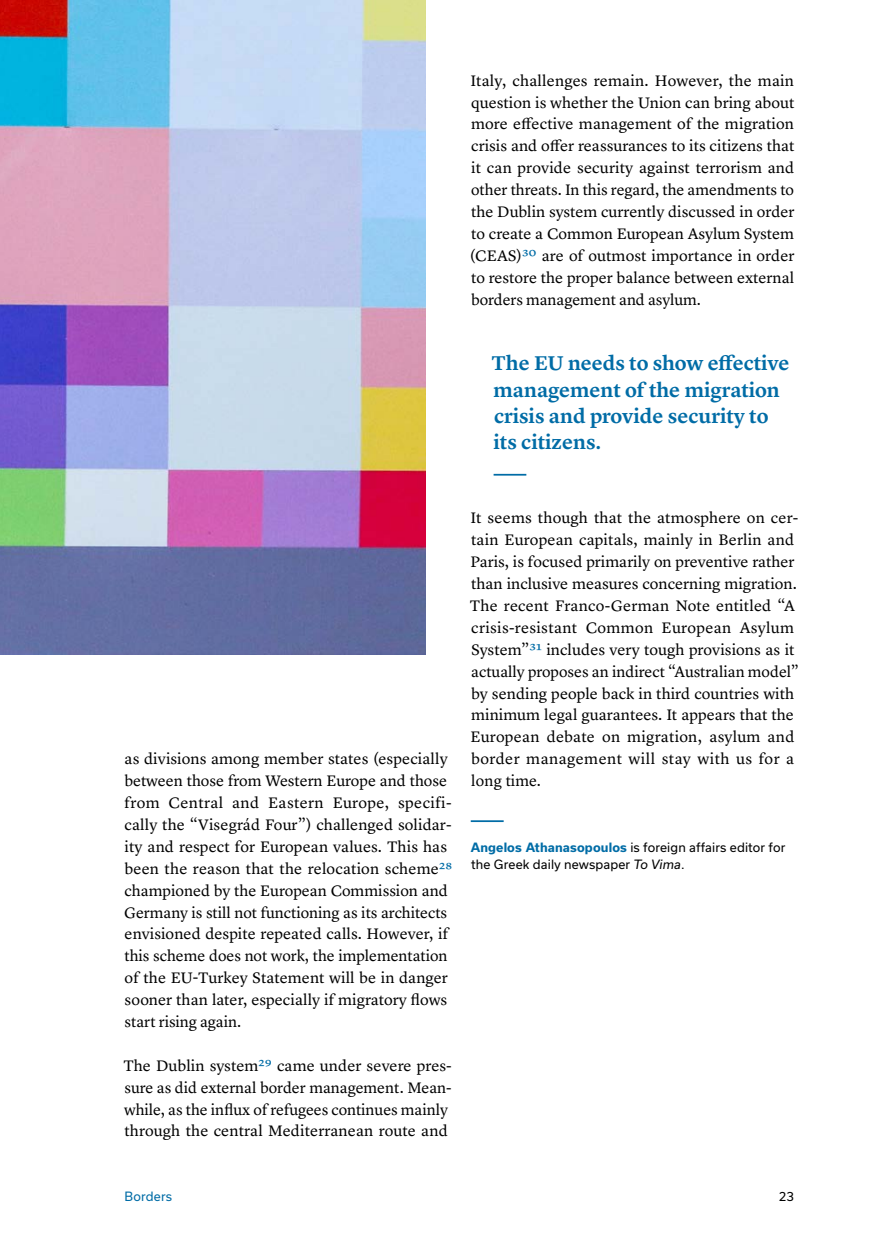
<style>
.page{position:relative;width:869px;height:1246px;background:#fff}
.page>*{position:absolute;margin:0;border:0;box-sizing:border-box;transform-origin:0 0}
.t1{font:600 20.65px/26.2px "Lyon Text";color:#006ca6}
.t2{font:15.75px/21.9px "Lyon Text";color:#000}
.t3{font:12.25px/17.5px "Usual";letter-spacing:.01em;color:#000}
.t4{font:12.25px "Usual";letter-spacing:.015em;color:#006ca6}
.s1{color:#006ca6}
.s2{font-weight:700;color:#006ca6}
.s3{font-style:italic}
</style>
<div class="page">
<img style="left:0;top:0;width:425px;height:654px">
<hr style="left:493px;top:474px;width:33px;height:1px;background:#006ca6">
<hr style="left:470px;top:820px;width:33px;height:1px;background:#006ca6">
<p class="t2" style="left:470px;top:68px;width:326px;text-align:justify">Italy, challenges remain. However, the main question is whether the Union can bring about more effective management of the migration crisis and offer reassurances to its citizens that it can provide security against terrorism and other threats. In this regard, the amendments to the Dublin system currently discussed in order to create a Common European Asylum System (CEAS)<span class="s1">30</span> are of outmost importance in order to restore the proper balance between external borders management and asylum.</p>
<h1 class="t1" style="left:491px;top:348px;width:299px">The EU needs to show effective management of the migration crisis and provide security to its citizens.</h1>
<p class="t2" style="left:124px;top:746px;width:329px">as divisions among member states (especially between those from Western Europe and those from Central and Eastern Europe, specifi&shy;cally the “Visegrád Four”) challenged solidar&shy;ity and respect for European values. This has been the reason that the relocation scheme<span class="s1">28 </span>championed by the European Commission and Germany is still not functioning as its architects envisioned despite repeated calls. However, if this scheme does not work, the implementation of the EU-Turkey Statement will be in danger sooner than later, especially if migratory flows start rising again.</p>
<p class="t2" style="left:123px;top:1053px;width:330px">The Dublin system<span class="s1">29</span> came under severe pres&shy;sure as did external border management. Mean&shy;while, as the influx of refugees continues mainly through the central Mediterranean route and</p>
<p class="t2" style="left:469px;top:506px;width:330px">It seems though that the atmosphere on cer&shy;tain European capitals, mainly in Berlin and Paris, is focused primarily on preventive rather than inclusive measures concerning migration.<br>The recent Franco-German Note entitled “A crisis-resistant Common European Asylum System”<span class="s1">31</span> includes very tough provisions as it actually proposes an indirect “Australian model” by sending people back in third countries with minimum legal guarantees. It appears that the European debate on migration, asylum and border management will stay with us for a long time.</p>
<p class="t3" style="left:470px;top:838px;width:316px"><span class="s2">Angelos Athanasopoulos</span> is foreign affairs editor for the Greek daily newspaper <span class="s3">To Vima</span>.</p>
<p class="t4" style="left:125px;top:1188px;width:49px">Borders</p>
<p class="t3" style="left:778px;top:1186px;width:17px">23</p>
</div>
